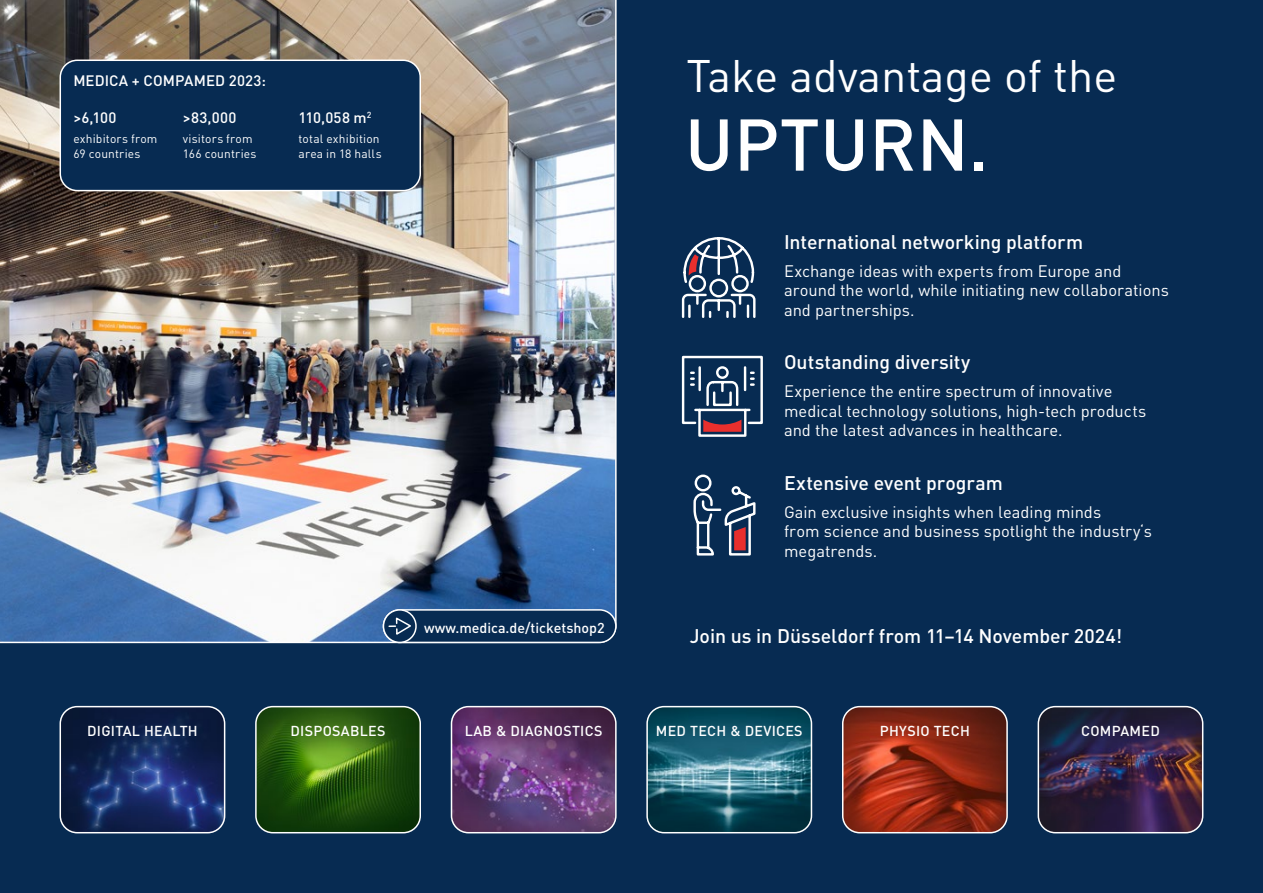
<style>
.page{position:relative;width:1263px;height:893px;background:#072b52}
.page>*{position:absolute;margin:0;border:0;box-sizing:border-box;transform-origin:0 0}
.t1{font:500 72px "DIN Pro";letter-spacing:.005em;color:#fff}
.t2{font:45px "DIN Pro";color:#fff}
.t3{font:500 19.5px "DIN Pro";letter-spacing:-.005em;color:#fff}
.t4{font:16.5px/19.5px "DIN Pro";color:#fff}
.t5{font:500 15px "DIN Pro";letter-spacing:.01em;color:#fff}
.t6{font:500 14.25px "DIN Pro";letter-spacing:.02em;color:#fff}
.t7{font:500 14.25px "DIN Pro";color:#fff}
.t8{font:12px/15.8px "DIN Pro";letter-spacing:.015em;color:#fff}
</style>
<div class="page">
<img style="left:0;top:0;width:617px;height:644px">
<img style="left:60px;top:707px;width:165px;height:126px">
<div style="left:60px;top:706px;width:165px;height:127px;border:2px solid #fff;border-radius:17px"></div>
<img style="left:256px;top:707px;width:164px;height:126px">
<div style="left:255px;top:706px;width:166px;height:127px;border:2px solid #fff;border-radius:17px"></div>
<img style="left:451px;top:707px;width:163px;height:126px">
<div style="left:451px;top:706px;width:166px;height:127px;border:2px solid #fff;border-radius:17px"></div>
<img style="left:649px;top:707px;width:162px;height:126px">
<div style="left:646px;top:706px;width:166px;height:127px;border:2px solid #fff;border-radius:17px"></div>
<img style="left:843px;top:707px;width:164px;height:126px">
<div style="left:842px;top:706px;width:166px;height:127px;border:2px solid #fff;border-radius:17px"></div>
<img style="left:1040px;top:707px;width:163px;height:126px">
<div style="left:1037px;top:706px;width:166px;height:127px;border:2px solid #fff;border-radius:17px"></div>
<div style="left:60px;top:60px;width:360px;height:131px;background:#072b52;border-radius:17px"></div>
<div style="left:60px;top:60px;width:361px;height:131px;border:2px solid #fff;border-radius:17px"></div>
<svg style="left:681px;top:237px;width:75px;height:81px"></svg>
<svg style="left:681px;top:355px;width:82px;height:82px"></svg>
<hr style="left:744px;top:367px;width:2px;height:23px;background:#fff">
<svg style="left:693px;top:474px;width:63px;height:82px"></svg>
<div style="left:383px;top:610px;width:233px;height:32px;background:#072b52;border-radius:16px"></div>
<div style="left:383px;top:609px;width:234px;height:34px;border:2px solid #fff;border-radius:16px"></div>
<svg style="left:383px;top:610px;width:33px;height:32px"></svg>
<div style="left:383px;top:609px;width:34px;height:34px;border:2px solid #fff;border-radius:50%"></div>
<svg style="left:388px;top:616px;width:25px;height:21px"></svg>
<p class="t5" style="left:73px;top:70px;width:194px">MEDICA + COMPAMED 2023:</p>
<p class="t5" style="left:73px;top:107px;width:45px">&gt;6,100</p>
<p class="t8" style="left:73px;top:130px;width:86px">exhibitors from<br>69 countries</p>
<p class="t5" style="left:183px;top:107px;width:55px">&gt;83,000</p>
<p class="t8" style="left:183px;top:130px;width:75px">visitors from<br>166 countries</p>
<p class="t5" style="left:298px;top:107px;width:74px">110,058 m<sup>2</sup></p>
<p class="t8" style="left:298px;top:130px;width:85px">total exhibition area in 18 halls</p>
<p class="t7" style="left:424px;top:618px;width:182px">www.medica.de/ticketshop2</p>
<h2 class="t2" style="left:686px;top:45px;width:433px">Take advantage of the</h2>
<h1 class="t1" style="left:685px;top:96px;width:305px">UPTURN.</h1>
<p class="t3" style="left:784px;top:228px;width:301px">International networking platform</p>
<p class="t4" style="left:784px;top:260px;width:386px">Exchange ideas with experts from Europe and around the world, while initiating new collaborations and partnerships.</p>
<p class="t3" style="left:784px;top:349px;width:188px">Outstanding diversity</p>
<p class="t4" style="left:784px;top:381px;width:364px">Experience the entire spectrum of innovative medical technology solutions, high-tech products and the latest advances in healthcare.</p>
<p class="t3" style="left:784px;top:469px;width:220px">Extensive event program</p>
<p class="t4" style="left:784px;top:501px;width:369px">Gain exclusive insights when leading minds<br>from science and business spotlight the industry‘s megatrends.</p>
<p class="t3" style="left:690px;top:623px;width:434px">Join us in Düsseldorf from 11–14 November 2024!</p>
<p class="t6" style="left:87px;top:721px;width:112px">DIGITAL HEALTH</p>
<p class="t6" style="left:291px;top:721px;width:97px">DISPOSABLES</p>
<p class="t6" style="left:465px;top:721px;width:139px">LAB &amp; DIAGNOSTICS</p>
<p class="t6" style="left:656px;top:721px;width:148px">MED TECH &amp; DEVICES</p>
<p class="t6" style="left:880px;top:721px;width:92px">PHYSIO TECH</p>
<p class="t6" style="left:1081px;top:721px;width:80px">COMPAMED</p>
</div>
